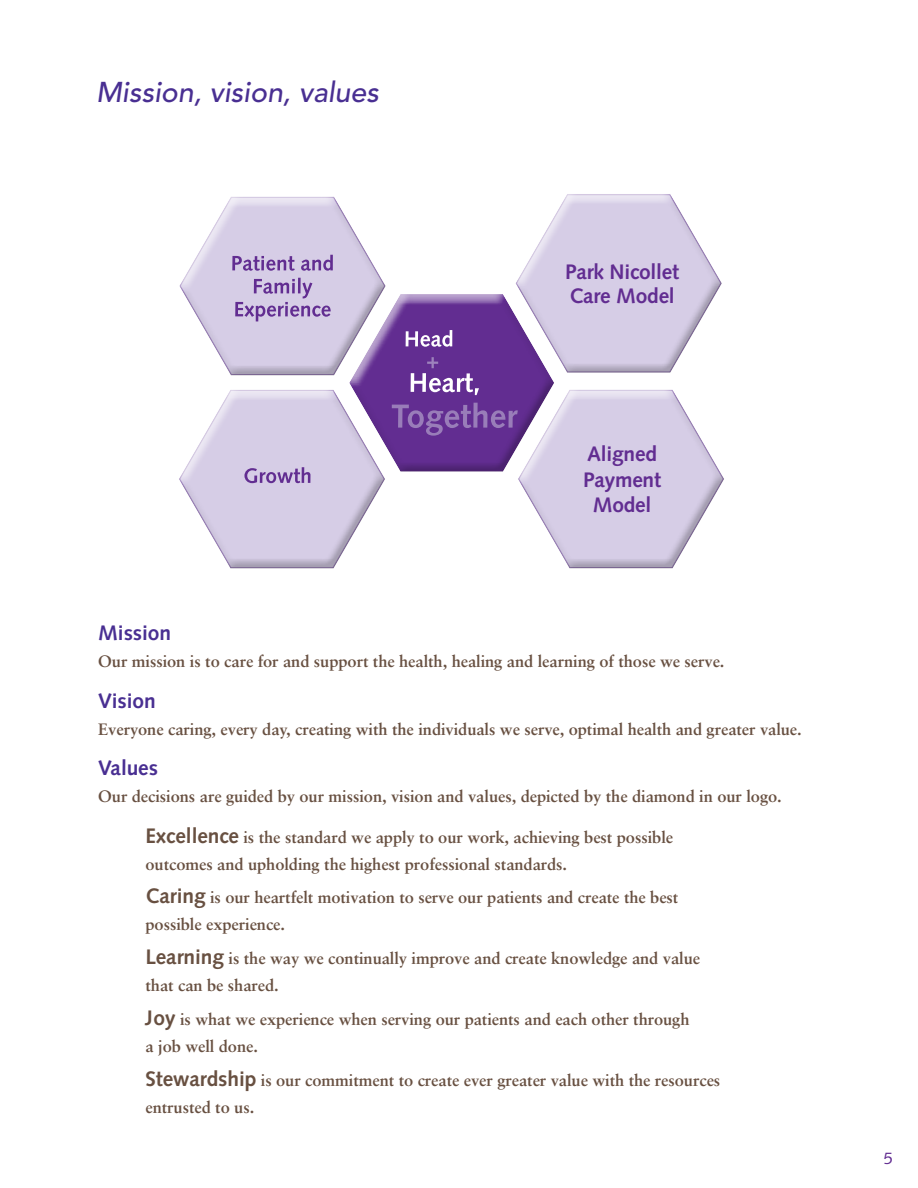
<style>
.page{position:relative;width:918px;height:1188px;background:#fff}
.page>*{position:absolute;margin:0;border:0;box-sizing:border-box;transform-origin:0 0}
.t1{font:italic 500 28.5px "Avenir";color:#492f92}
.t2{font:700 21px/25.5px "Syntax";letter-spacing:-.01em;color:#622d91}
.t3{font:700 21px "Syntax";letter-spacing:-.005em;color:#492f92}
.t4{font:700 16.5px/27px "Sabon";letter-spacing:-.005em;color:#685041}
.t5{font:16.5px "Syntax";color:#622d91}
.s1{font-family:"Syntax";font-size:21px}
</style>
<div class="page">
<svg style="left:179px;top:194px;width:545px;height:375px"></svg>
<h1 class="t1" style="left:96px;top:76px;width:284px">Mission, vision, values</h1>
<p class="t2" style="left:565px;top:260px;width:116px;line-height:24px">Park Nicollet<br>Care Model</p>
<p class="t2" style="left:583px;top:442px;width:80px;text-align:center">Aligned<br>Payment<br>Model</p>
<p class="t3" style="left:98px;top:621px;width:74px">Mission</p>
<p class="t4" style="left:98px;top:648px;width:628px">Our mission is to care for and support the health, healing and learning of those we serve.</p>
<p class="t3" style="left:98px;top:688px;width:59px">Vision</p>
<p class="t4" style="left:98px;top:715px;width:705px">Everyone caring, every day, creating with the individuals we serve, optimal health and greater value.</p>
<p class="t3" style="left:98px;top:756px;width:61px">Values</p>
<p class="t4" style="left:98px;top:783px;width:685px">Our decisions are guided by our mission, vision and values, depicted by the diamond in our logo.</p>
<p class="t4" style="left:146px;top:823px;width:529px"><span class="s1">Excellence</span> is the standard we apply to our work, achieving best possible outcomes and upholding the highest professional standards.</p>
<p class="t4" style="left:146px;top:884px;width:534px"><span class="s1">Caring</span> is our heartfelt motivation to serve our patients and create the best possible experience.</p>
<p class="t4" style="left:146px;top:945px;width:556px"><span class="s1">Learning</span> is the way we continually improve and create knowledge and value that can be shared.</p>
<p class="t4" style="left:146px;top:1006px;width:546px"><span class="s1">Joy</span> is what we experience when serving our patients and each other through a job well done.</p>
<p class="t4" style="left:146px;top:1066px;width:576px"><span class="s1">Stewardship</span> is our commitment to create ever greater value with the resources entrusted to us.</p>
<p class="t5" style="left:884px;top:1148px;width:11px">5</p>
</div>
